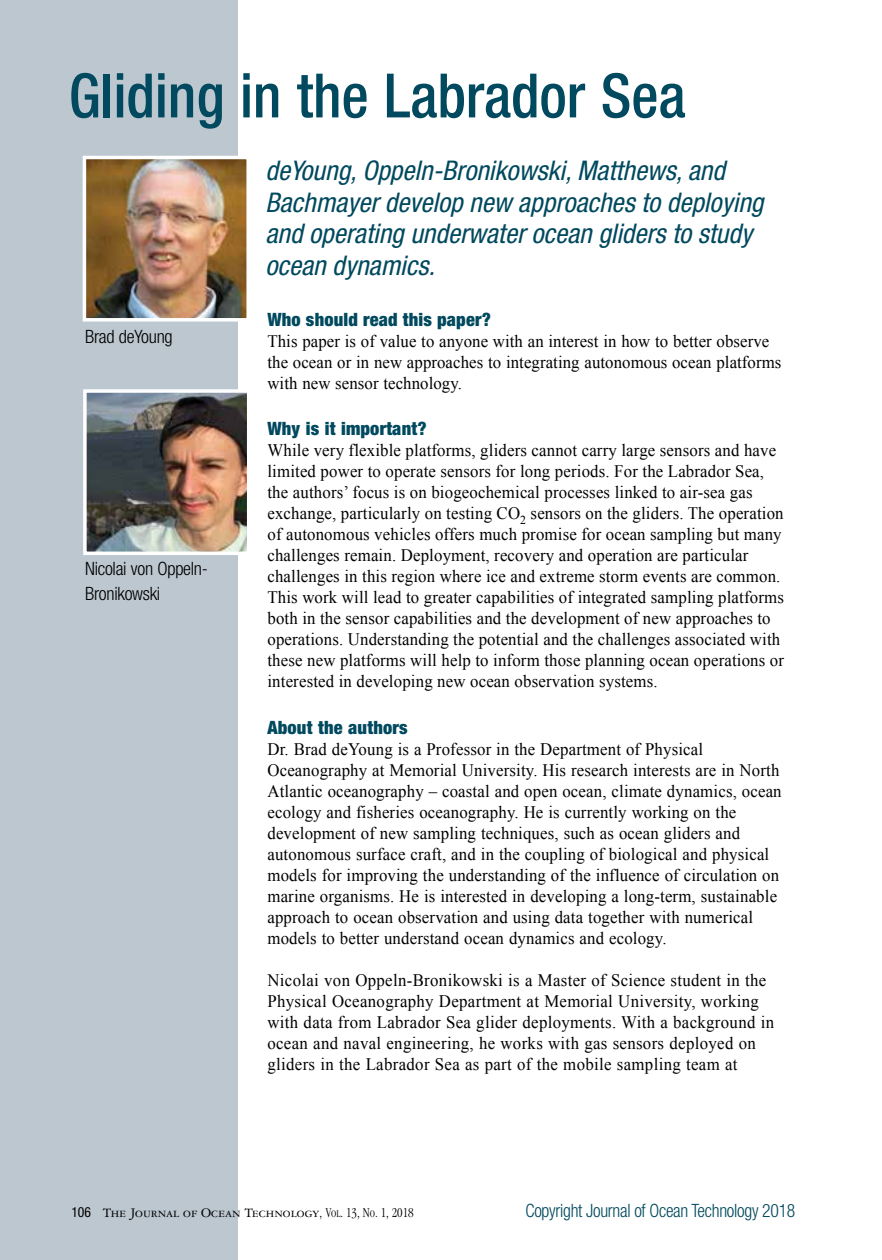
<style>
.page{position:relative;width:882px;height:1260px;background:#fff}
.page>*{position:absolute;margin:0;border:0;box-sizing:border-box;transform-origin:0 0}
.t1{font:500 condensed 61.25px "Helvetica Neue";color:#00495e;scale:.96 1}
.t2{font:italic condensed 27.12px/31.5px "Helvetica Neue LT Std";color:#00495e}
.t3{font:900 condensed 18.38px "Helvetica Neue LT Std";letter-spacing:.01em;color:#00495e}
.t4{font:300 condensed 18.38px/24.5px "Helvetica Neue";letter-spacing:-.015em;color:#000}
.t5{font:300 condensed 18.38px "Helvetica Neue";letter-spacing:-.015em;color:#00495e;scale:.96 1}
.t6{font:17.5px/21px "Times New Roman";letter-spacing:.01em;color:#000;scale:.96 1}
.t7{font:14px "Garamond Three SC";color:#000}
.s1{font-family:"Helvetica Neue LT Std";font-stretch:condensed}
.s2{font-family:"Garamond";font-weight:300;font-stretch:condensed}
.s3{font-family:"Garamond";font-weight:300;font-stretch:condensed;font-size:10.5px}
</style>
<div class="page">
<div style="left:0;top:0;width:238px;height:1260px;background:#bcc7d0"></div>
<img style="left:88px;top:161px;width:157px;height:156px">
<div style="left:83px;top:156px;width:167px;height:166px;border:4px solid #fff"></div>
<img style="left:88px;top:394px;width:157px;height:156px">
<div style="left:83px;top:389px;width:167px;height:166px;border:4px solid #fff"></div>
<h1 class="t1" style="left:69px;top:59px;width:644px">Gliding in the Labrador Sea</h1>
<p class="t4" style="left:85px;top:324px;width:89px">Brad deYoung</p>
<p class="t4" style="left:85px;top:557px;width:124px">Nicolai von Oppeln-<br>Bronikowski</p>
<h2 class="t2" style="left:266px;top:155px;width:499px">deYoung, Oppeln-Bronikowski, Matthews, and Bachmayer develop new approaches to deploying and operating underwater ocean gliders to study ocean dynamics.</h2>
<p class="t3" style="left:267px;top:308px;width:225px">Who should read this paper?</p>
<p class="t6" style="left:267px;top:330px;width:537px">This paper is of value to anyone with an interest in how to better observe the ocean or in new approaches to integrating autonomous ocean platforms with new sensor technology.</p>
<p class="t3" style="left:267px;top:417px;width:161px">Why is it important?</p>
<p class="t6" style="left:267px;top:439px;width:540px">While very flexible platforms, gliders cannot carry large sensors and have limited power to operate sensors for long periods. For the Labrador Sea, the authors’ focus is on biogeochemical processes linked to air-sea gas exchange, particularly on testing CO<sub>2</sub> sensors on the gliders. The operation of autonomous vehicles offers much promise for ocean sampling but many challenges remain. Deployment, recovery and operation are particular challenges in this region where ice and extreme storm events are common.<br>This work will lead to greater capabilities of integrated sampling platforms both in the sensor capabilities and the development of new approaches to operations. Understanding the potential and the challenges associated with these new platforms will help to inform those planning ocean operations or interested in developing new ocean observation systems.</p>
<p class="t3" style="left:267px;top:716px;width:142px">About the authors</p>
<p class="t6" style="left:267px;top:738px;width:537px">Dr. Brad deYoung is a Professor in the Department of Physical Oceanography at Memorial University. His research interests are in North Atlantic oceanography – coastal and open ocean, climate dynamics, ocean ecology and fisheries oceanography. He is currently working on the development of new sampling techniques, such as ocean gliders and autonomous surface craft, and in the coupling of biological and physical models for improving the understanding of the influence of circulation on marine organisms. He is interested in developing a long-term, sustainable approach to ocean observation and using data together with numerical models to better understand ocean dynamics and ecology.</p>
<p class="t6" style="left:267px;top:969px;width:529px">Nicolai von Oppeln-Bronikowski is a Master of Science student in the Physical Oceanography Department at Memorial University, working with data from Labrador Sea glider deployments. With a background in ocean and naval engineering, he works with gas sensors deployed on gliders in the Labrador Sea as part of the mobile sampling team at</p>
<p class="t7" style="left:71px;top:1205px;width:344px"><span class="s1">106</span> The Journal of Ocean Technology<span class="s2">,</span> <span class="s2">V</span><span class="s3">ol</span><span class="s2">. 13, N</span><span class="s3">o</span><span class="s2">. 1, 2018</span></p>
<p class="t5" style="left:525px;top:1200px;width:283px">Copyright Journal of Ocean Technology 2018</p>
</div>
